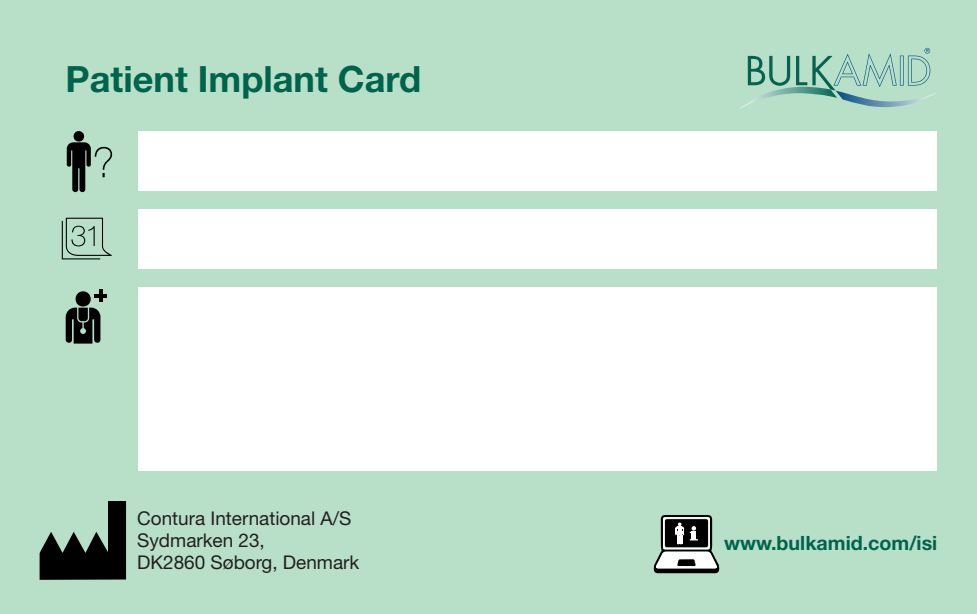
<style>
.page{position:relative;width:977px;height:614px;background:#fff}
.page>*{position:absolute;margin:0;border:0;box-sizing:border-box;transform-origin:0 0}
.t1{font:700 36.4px "Helvetica Neue LT Std";color:#00644d}
.t2{font:700 20.8px "Arial";color:#231f20}
.t3{font:700 19.6px "Helvetica Neue LT Std";color:#00644d}
.t4{font:18.8px/21.6px "Helvetica Neue LT Std";color:#231f20}
</style>
<div class="page">
<div style="left:0;top:0;width:976px;height:613px;background:#b8dfc8"></div>
<svg style="left:653px;top:515px;width:66px;height:58px"></svg>
<svg style="left:40px;top:501px;width:86px;height:78px"></svg>
<svg style="left:740px;top:48px;width:196px;height:61px"></svg>
<svg style="left:67px;top:131px;width:45px;height:61px"></svg>
<svg style="left:66px;top:289px;width:41px;height:54px"></svg>
<svg style="left:62px;top:217px;width:50px;height:42px"></svg>
<div style="left:138px;top:131px;width:798px;height:60px;background:#fff"></div>
<div style="left:138px;top:209px;width:798px;height:60px;background:#fff"></div>
<div style="left:138px;top:287px;width:798px;height:183px;background:#fff"></div>
<h1 class="t1" style="left:66px;top:56px;width:357px">Patient Implant Card</h1>
<p class="t2" style="left:171px;top:498px;width:72px">UDI-DI:</p>
<p class="t4" style="left:137px;top:529px;width:223px">Sydmarken 23,<br>DK2860 Søborg, Denmark</p>
<p class="t3" style="left:724px;top:530px;width:214px">www.bulkamid.com/isi</p>
<p class="t4" style="left:137px;top:507px;width:216px">Contura International A/S</p>
</div>
